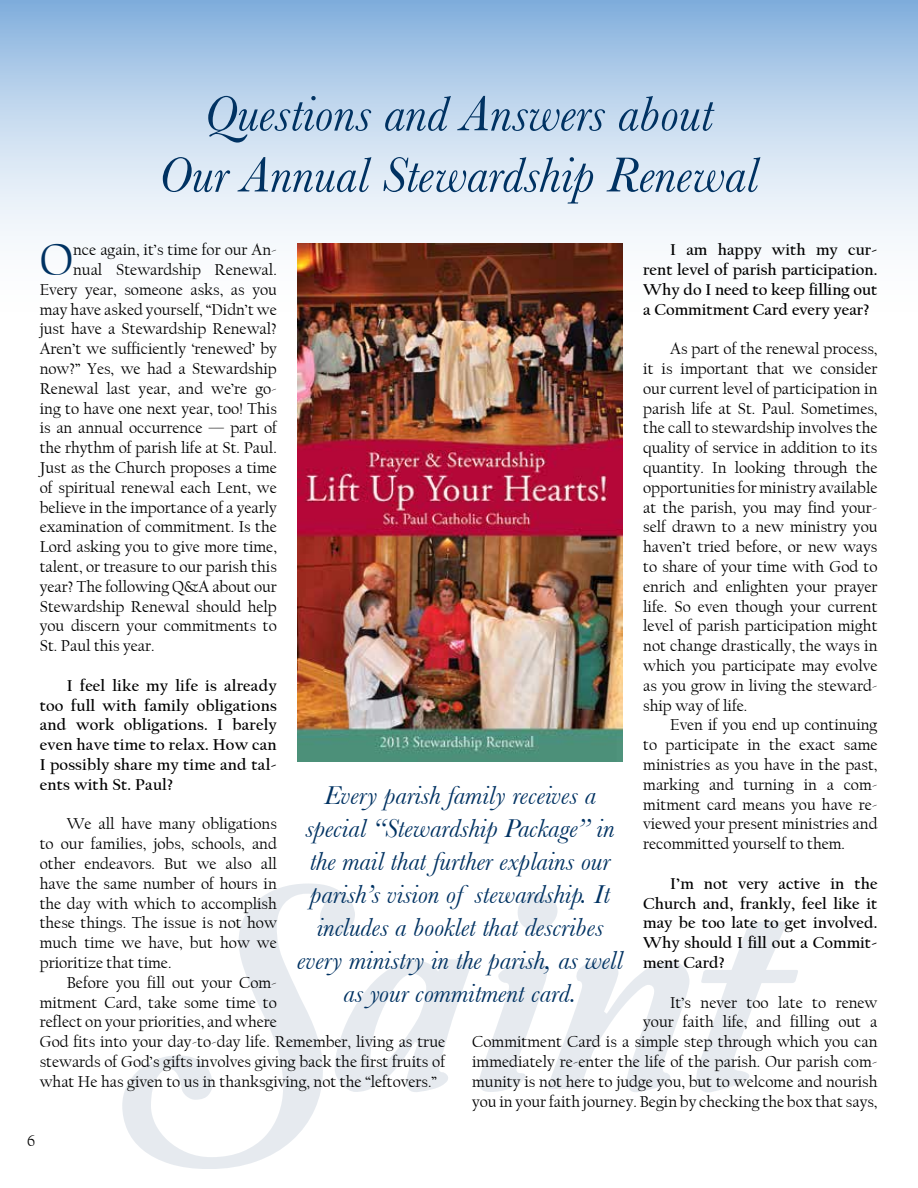
<style>
.page{position:relative;width:918px;height:1188px;background:#fff}
.page>*{position:absolute;margin:0;border:0;box-sizing:border-box;transform-origin:0 0}
.t1{font:300px "Amperzand";color:#003262}
.t2{font:italic 51px/61.2px "Baskerville";color:#003262;text-align:center}
.t3{font:46.35px "Californian FB";color:#003262}
.t4{font:italic 27px/33px "Baskerville";color:#003262;text-align:center}
.t5{font:16.5px/19.8px "Californian FB";color:#000;text-align:justify}
.t6{font:700 16.5px/19.8px "Californian FB";color:#000;text-align:justify}
</style>
<div class="page">
<svg style="left:0;top:0;width:918px;height:240px;background:#c3d8ee"></svg>
<img style="left:297px;top:243px;width:326px;height:518px">
<h2 class="t2" style="left:158px;top:83px;width:601px">Questions and Answers about<br>Our Annual Stewardship Renewal</h2>
<p class="t6" style="left:643px;top:240px;width:236px;text-indent:27px">I am happy with my cur&shy;rent level of parish participation.<br>Why do I need to keep filling out a Commitment Card every year?</p>
<p class="t5" style="left:643px;top:339px;width:236px;text-indent:27px">As part of the renewal process, it is important that we consider our current level of participation in parish life at St. Paul. Sometimes, the call to stewardship involves the quality of service in addition to its quantity. In looking through the opportunities for ministry available at the parish, you may find your&shy;self drawn to a new ministry you haven’t tried before, or new ways to share of your time with God to enrich and enlighten your prayer life. So even though your current level of parish participation might not change drastically, the ways in which you participate may evolve as you grow in living the steward&shy;ship way of life.</p>
<p class="t5" style="left:643px;top:715px;width:236px;text-indent:27px">Even if you end up continuing to participate in the exact same ministries as you have in the past, marking and turning in a com&shy;mitment card means you have re&shy;viewed your present ministries and recommitted yourself to them.</p>
<p class="t6" style="left:643px;top:874px;width:236px;text-indent:27px">I’m not very active in the Church and, frankly, feel like it may be too late to get involved.<br>Why should I fill out a Commit&shy;ment Card?</p>
<p class="t5" style="left:472px;top:993px;width:407px;text-align:right">It’s never too late to renew<br>your faith life, and filling out a<br>Commitment Card is a simple step through which you can immediately re-enter the life of the parish. Our parish com&shy;munity is not here to judge you, but to welcome and nourish you in your faith journey. Begin by checking the box that says,</p>
<h3 class="t3" style="left:40px;top:234px;width:35px">O</h3>
<p class="t5" style="left:73px;top:240px;width:205px">nce again, it’s time for our An-</p>
<p class="t5" style="left:73px;top:260px;width:205px">nual Stewardship Renewal.</p>
<p class="t5" style="left:40px;top:280px;width:239px">Every year, someone asks, as you</p>
<p class="t5" style="left:40px;top:300px;width:239px">may have asked yourself, “Didn’t we</p>
<p class="t5" style="left:40px;top:319px;width:239px">just have a Stewardship Renewal?</p>
<p class="t5" style="left:40px;top:339px;width:239px">Aren’t we sufficiently ‘renewed’ by</p>
<p class="t5" style="left:40px;top:359px;width:239px">now?” Yes, we had a Stewardship</p>
<p class="t5" style="left:40px;top:379px;width:239px">Renewal last year, and we’re go-</p>
<p class="t5" style="left:40px;top:399px;width:239px">ing to have one next year, too! This</p>
<p class="t5" style="left:40px;top:418px;width:239px">is an annual occurrence — part of</p>
<p class="t5" style="left:40px;top:438px;width:239px">the rhythm of parish life at St. Paul.</p>
<p class="t5" style="left:40px;top:458px;width:239px">Just as the Church proposes a time</p>
<p class="t5" style="left:40px;top:478px;width:239px">of spiritual renewal each Lent, we</p>
<p class="t5" style="left:40px;top:498px;width:239px">believe in the importance of a yearly</p>
<p class="t5" style="left:40px;top:517px;width:239px">examination of commitment. Is the</p>
<p class="t5" style="left:40px;top:537px;width:239px">Lord asking you to give more time,</p>
<p class="t5" style="left:40px;top:557px;width:239px">talent, or treasure to our parish this</p>
<p class="t5" style="left:40px;top:577px;width:239px">year? The following Q&amp;A about our</p>
<p class="t5" style="left:40px;top:597px;width:239px">Stewardship Renewal should help</p>
<p class="t5" style="left:40px;top:616px;width:239px">you discern your commitments to</p>
<p class="t5" style="left:40px;top:636px;width:116px">St. Paul this year.</p>
<p class="t6" style="left:40px;top:676px;width:239px;text-indent:27px">I feel like my life is already too full with family obligations and work obligations. I barely even have time to relax. How can I possibly share my time and tal&shy;ents with St. Paul?</p>
<p class="t5" style="left:40px;top:814px;width:239px;text-indent:27px">We all have many obligations to our families, jobs, schools, and other endeavors. But we also all have the same number of hours in the day with which to accomplish these things. The issue is not how much time we have, but how we prioritize that time.</p>
<p class="t5" style="left:40px;top:973px;width:407px;text-align:left;text-indent:27px">Before you fill out your Com-<br>mitment Card, take some time to<br>reflect on your priorities, and where<br>God fits into your day-to-day life. Remember, living as true stewards of God’s gifts involves giving back the first fruits of what He has given to us in thanksgiving, not the “leftovers.”</p>
<h3 class="t4" style="left:297px;top:779px;width:327px">Every parish family receives a special “Stewardship Package” in the mail that further explains our parish’s vision of stewardship. It includes a booklet that describes every ministry in the parish, as well as your commitment card.</h3>
<h1 class="t1" style="left:147px;top:835px;width:626px">Saint</h1>
<p class="t5" style="left:27px;top:1131px;width:10px">6</p>
</div>
